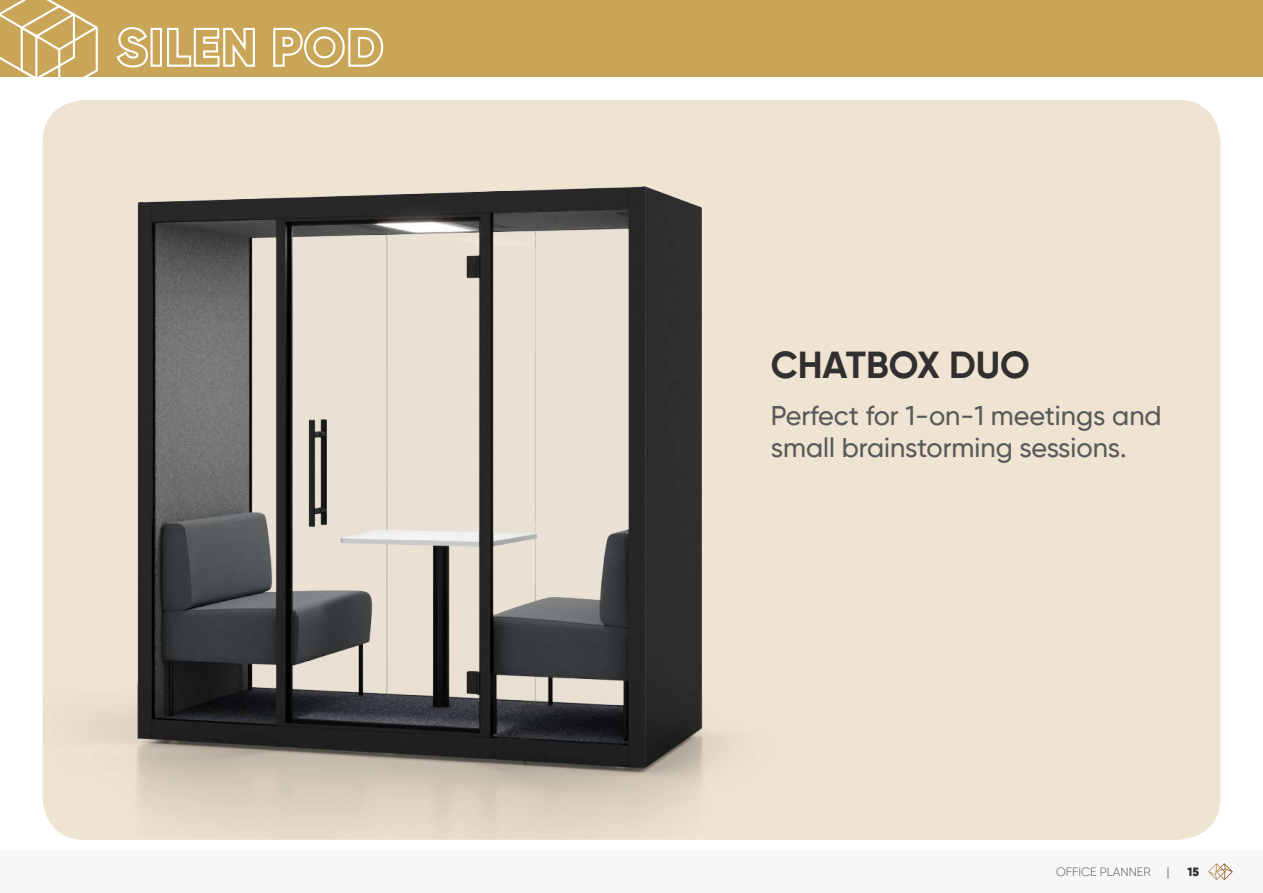
<style>
.page{position:relative;width:1263px;height:893px;background:#fff}
.page>*{position:absolute;margin:0;border:0;box-sizing:border-box;transform-origin:0 0}
.t1{font:700 37.5px "Gilroy";color:#312f30}
.t2{font:500 27px/32.4px "Gilroy";color:#57585a}
.t3{font:300 12px "Gilroy";color:#57585a}
.t4{font:900 12px "Gilroy";color:#312f30}
.t5{font:300 12px "Gilroy";color:#312f30}
</style>
<div class="page">
<div style="left:43px;top:100px;width:1177px;height:740px;background:#efe3d2;border-radius:43px"></div>
<img style="left:43px;top:100px;width:683px;height:740px">
<div style="left:0;top:0;width:1263px;height:77px;background:#c8a557"></div>
<svg style="left:0;top:0;width:98px;height:77px"></svg>
<svg style="left:116px;top:27px;width:32px;height:41px"></svg>
<div style="left:151px;top:28px;width:11px;height:39px;border:2px solid #fff"></div>
<svg style="left:167px;top:27px;width:88px;height:40px"></svg>
<svg style="left:273px;top:27px;width:111px;height:41px"></svg>
<div style="left:0;top:850px;width:1263px;height:43px;background:#f7f7f8"></div>
<svg style="left:1208px;top:863px;width:25px;height:17px"></svg>
<h1 class="t1" style="left:771px;top:341px;width:261px">CHATBOX DUO</h1>
<p class="t2" style="left:771px;top:399px;width:392px">Perfect for 1-on-1 meetings and small brainstorming sessions.</p>
<p class="t3" style="left:1056px;top:864px;width:96px">OFFICE PLANNER</p>
<p class="t5" style="left:1167px;top:864px;width:4px">|</p>
<p class="t4" style="left:1187px;top:864px;width:13px">15</p>
</div>
